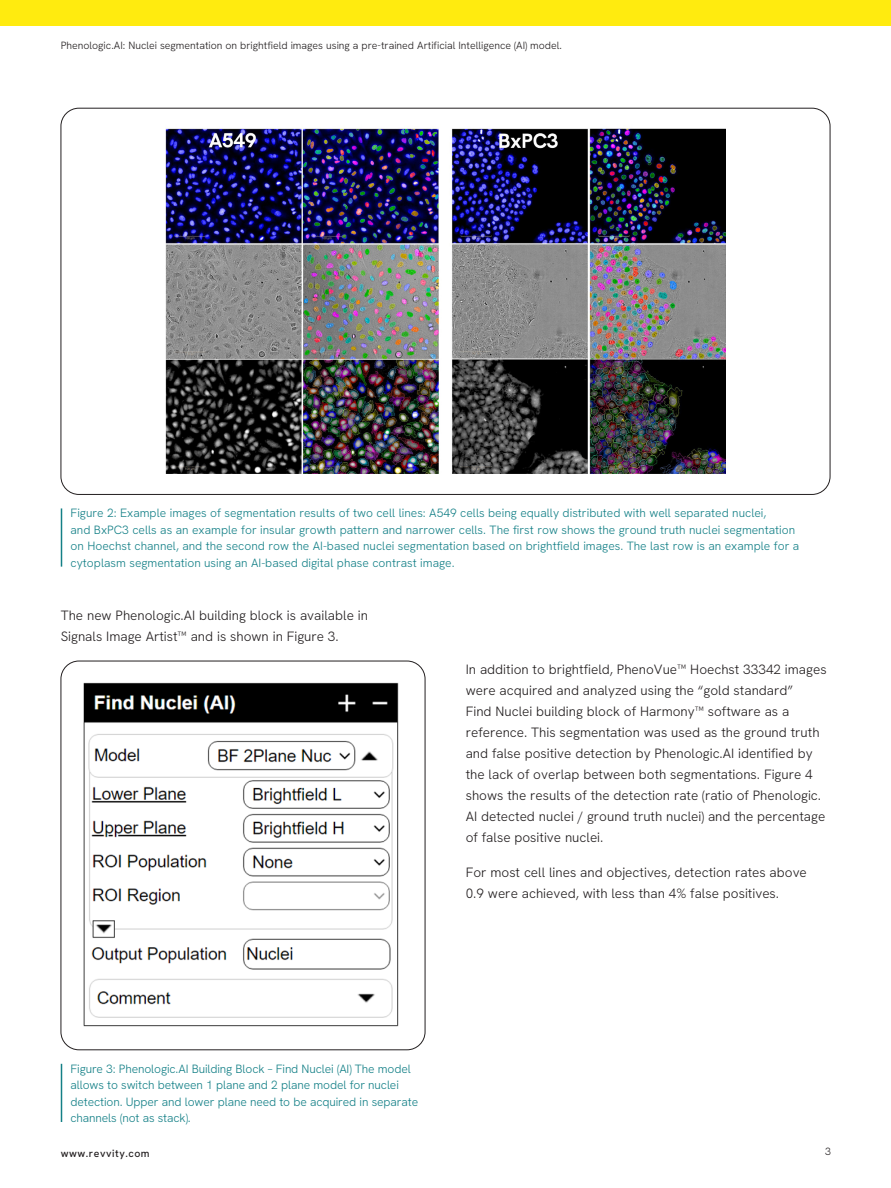
<style>
.page{position:relative;width:891px;height:1188px;background:#fff}
.page>*{position:absolute;margin:0;border:0;box-sizing:border-box;transform-origin:0 0}
.t1{font:300 13.5px/21px "Hanken Grotesk";color:#231f20}
.t2{font:300 12px/16.5px "Hanken Grotesk";color:#148087}
.t3{font:300 10.5px "Hanken Grotesk";color:#231f20}
.t4{font:10.5px "Hanken Grotesk";letter-spacing:.05em;color:#231f20}
</style>
<div class="page">
<div style="left:0;top:0;width:891px;height:26px;background:#ffeb0f"></div>
<hr style="left:61px;top:1064px;width:1px;height:58px;background:#148087">
<img style="left:83px;top:682px;width:316px;height:345px">
<hr style="left:61px;top:508px;width:1px;height:59px;background:#148087">
<img style="left:165px;top:128px;width:561px;height:346px">
<p class="t3" style="left:61px;top:39px;width:503px">Phenologic.AI: Nuclei segmentation on brightfield images using a pre-trained Artificial Intelligence (AI) model.</p>
<p class="t2" style="left:71px;top:504px;width:730px">Figure 2: Example images of segmentation results of two cell lines: A549 cells being equally distributed with well separated nuclei,<br>and BxPC3 cells as an example for insular growth pattern and narrower cells. The first row shows the ground truth nuclei segmentation on Hoechst channel, and the second row the AI-based nuclei segmentation based on brightfield images. The last row is an example for a cytoplasm segmentation using an AI-based digital phase contrast image.</p>
<p class="t1" style="left:61px;top:605px;width:309px">The new Phenologic.AI building block is available in<br>Signals Image Artist™ and is shown in Figure 3.</p>
<p class="t1" style="left:466px;top:659px;width:362px">In addition to brightfield, PhenoVue™ Hoechst 33342 images were acquired and analyzed using the “gold standard”<br>Find Nuclei building block of Harmony™ software as a reference. This segmentation was used as the ground truth and false positive detection by Phenologic.AI identified by the lack of overlap between both segmentations. Figure 4 shows the results of the detection rate (ratio of Phenologic.<br>AI detected nuclei / ground truth nuclei) and the percentage of false positive nuclei.</p>
<p class="t1" style="left:466px;top:861px;width:343px">For most cell lines and objectives, detection rates above<br>0.9 were achieved, with less than 4% false positives.</p>
<p class="t2" style="left:71px;top:1060px;width:349px">Figure 3: Phenologic.AI Building Block – Find Nuclei (AI) The model allows to switch between 1 plane and 2 plane model for nuclei detection. Upper and lower plane need to be acquired in separate channels (not as stack).</p>
<p class="t4" style="left:61px;top:1147px;width:90px">www.revvity.com</p>
<p class="t3" style="left:825px;top:1145px;width:7px">3</p>
</div>
